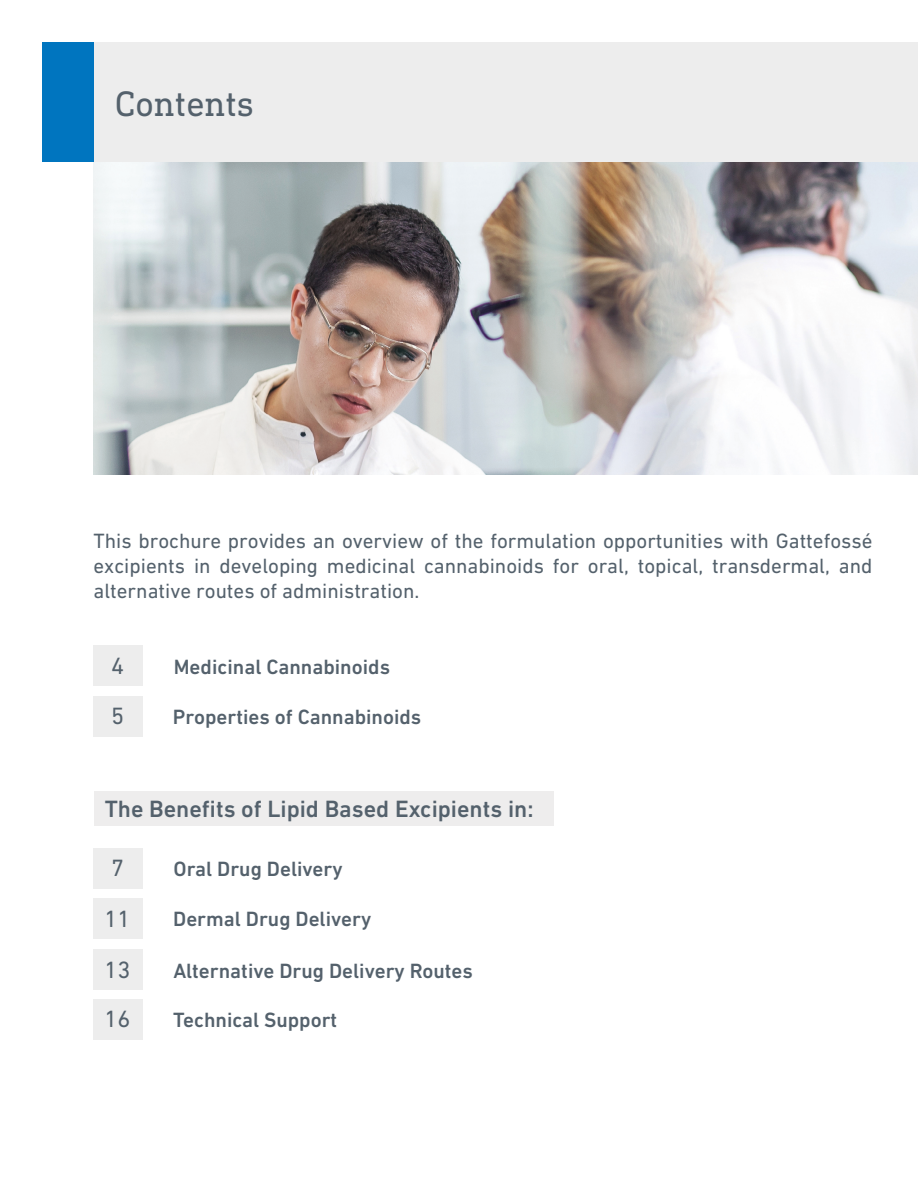
<style>
.page{position:relative;width:918px;height:1188px;background:#fff}
.page>*{position:absolute;margin:0;border:0;box-sizing:border-box;transform-origin:0 0}
.t1{font:36px "DIN Next Slab Pro";color:#54616c}
.t2{font:500 24px "DIN Next LT Pro";color:#54616c}
.t3{font:24px "DIN Next LT Pro";color:#54616c}
.t4{font:21px/25.2px "DIN Next LT Pro";color:#54616c;text-align:justify}
.t5{font:500 21px "DIN Next LT Pro";color:#54616c}
</style>
<div class="page">
<img style="left:94px;top:162px;width:824px;height:313px">
<div style="left:94px;top:43px;width:824px;height:119px;background:#ededed"></div>
<div style="left:43px;top:43px;width:51px;height:119px;background:#0075bf"></div>
<div style="left:94px;top:646px;width:49px;height:40px;background:#ededed"></div>
<div style="left:94px;top:848px;width:49px;height:40px;background:#ededed"></div>
<div style="left:94px;top:950px;width:49px;height:40px;background:#ededed"></div>
<div style="left:94px;top:899px;width:49px;height:40px;background:#ededed"></div>
<div style="left:94px;top:999px;width:49px;height:40px;background:#ededed"></div>
<div style="left:94px;top:696px;width:49px;height:40px;background:#ededed"></div>
<div style="left:94px;top:791px;width:459px;height:34px;background:#eeeded"></div>
<h1 class="t1" style="left:115px;top:83px;width:141px">Contents</h1>
<p class="t4" style="left:94px;top:528px;width:780px">This brochure provides an overview of the formulation opportunities with Gattefossé excipients in developing medicinal cannabinoids for oral, topical, transdermal, and alternative routes of administration.</p>
<p class="t3" style="left:111px;top:652px;width:15px">4</p>
<p class="t5" style="left:174px;top:654px;width:218px">Medicinal Cannabinoids</p>
<p class="t3" style="left:111px;top:702px;width:15px">5</p>
<p class="t5" style="left:173px;top:705px;width:250px">Properties of Cannabinoids</p>
<p class="t2" style="left:105px;top:795px;width:431px">The Benefits of Lipid Based Excipients in:</p>
<p class="t3" style="left:111px;top:854px;width:15px">7</p>
<p class="t5" style="left:174px;top:857px;width:171px">Oral Drug Delivery</p>
<p class="t3" style="left:105px;top:905px;width:28px">11</p>
<p class="t5" style="left:173px;top:907px;width:200px">Dermal Drug Delivery</p>
<p class="t3" style="left:105px;top:956px;width:28px">13</p>
<p class="t5" style="left:173px;top:958px;width:301px">Alternative Drug Delivery Routes</p>
<p class="t3" style="left:105px;top:1005px;width:28px">16</p>
<p class="t5" style="left:173px;top:1008px;width:166px">Technical Support</p>
</div>
